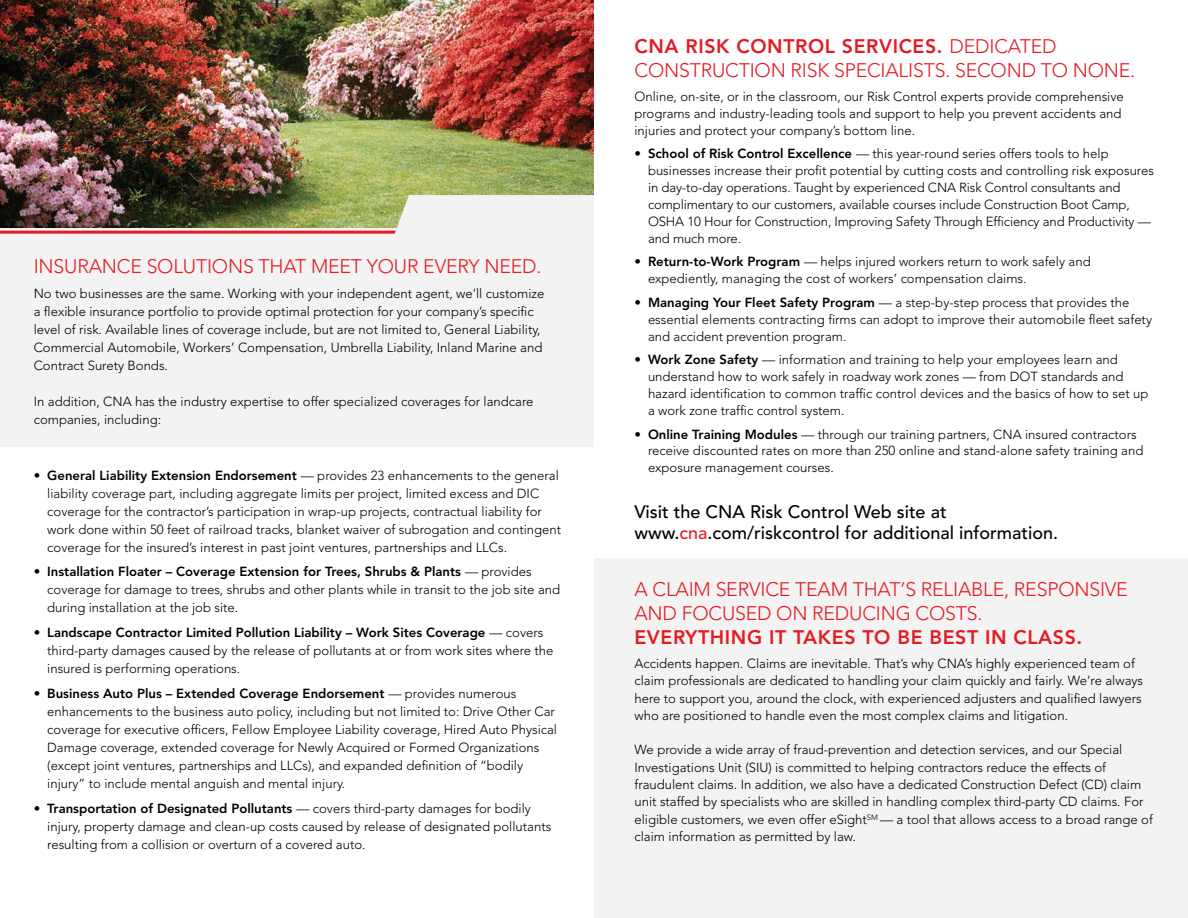
<style>
.page{position:relative;width:1188px;height:918px;background:#fff}
.page>*{position:absolute;margin:0;border:0;box-sizing:border-box;transform-origin:0 0}
.t1{font:300 19.5px "Avenir";letter-spacing:-.01em;color:#e31b23}
.t2{font:800 19.5px "Avenir";letter-spacing:.03em;color:#e31b23}
.t3{font:500 18px/21px "Avenir";color:#000}
.t4{font:300 13.2px/18px "Avenir";color:#000}
.s1{font-weight:800}
.s2{font-weight:300}
.s3{color:#e31b23}
</style>
<div class="page">
<div style="left:0;top:35px;width:594px;height:412px;background:#f3f3f3"></div>
<div style="left:594px;top:558px;width:594px;height:360px;background:#f3f3f3"></div>
<img style="left:0;top:0;width:594px;height:228px">
<hr style="left:0;top:231px;width:580px;height:3px;background:#e31b23">
<svg style="left:394px;top:195px;width:200px;height:39px"></svg>
<h1 class="t1" style="left:34px;top:255px;width:19px">Insurance</h1>
<h1 class="t1" style="left:147px;top:255px;width:13px">solutions</h1>
<h1 class="t1" style="left:259px;top:255px;width:66px">that meet</h1>
<h1 class="t1" style="left:367px;top:255px;width:26px">your</h1>
<h1 class="t1" style="left:423px;top:255px;width:74px">every nee</h1>
<h1 class="t1" style="left:522px;top:255px;width:21px">d.</h1>
<p class="t4" style="left:34px;top:284px;width:512px">No two businesses are the same. Working with your independent agent, we’ll customize a flexible insurance portfolio to provide optimal protection for your company’s specific level of risk. Available lines of coverage include, but are not limited to, General Liability, Commercial Automobile, Workers’ Compensation, Umbrella Liability, Inland Marine and Contract Surety Bonds.</p>
<p class="t4" style="left:34px;top:392px;width:501px">In addition, CNA has the industry expertise to offer specialized coverages for landcare companies, including:</p>
<p class="t4" style="left:47px;top:466px;width:515px;text-indent:-14px"><span class="s1">• General Liability Extension Endorsement</span> — provides 23 enhancements to the general liability coverage part, including aggregate limits per project, limited excess and DIC coverage for the contractor’s participation in wrap-up projects, contractual liability for work done within 50 feet of railroad tracks, blanket waiver of subrogation and contingent coverage for the insured’s interest in past joint ventures, partnerships and LLCs.</p>
<p class="t4" style="left:47px;top:563px;width:514px;text-indent:-14px"><span class="s1">• Installation Floater – Coverage Extension for Trees, Shrubs &amp; Plants</span> — provides coverage for damage to trees, shrubs and other plants while in transit to the job site and during installation at the job site.</p>
<p class="t4" style="left:47px;top:624px;width:508px;text-indent:-14px"><span class="s1">• Landscape Contractor Limited Pollution Liability – Work Sites Coverage</span> — covers third-party damages caused by the release of pollutants at or from work sites where the insured is performing operations.</p>
<p class="t4" style="left:47px;top:684px;width:511px;text-indent:-14px"><span class="s1">• Business Auto Plus – Extended Coverage Endorsement</span> — provides numerous enhancements to the business auto policy, including but not limited to: Drive Other Car coverage for executive officers, Fellow Employee Liability coverage, H ired Auto Physical Damage coverage, extended coverage for Newly Acquired or Formed Organizations (except joint ventures, partnerships and LLCs), and expanded definition of “bodily injury” to include mental anguish and mental injury.</p>
<p class="t4" style="left:47px;top:799px;width:506px;text-indent:-14px"><span class="s1">• Transportation of Designated Pollutants</span> — covers third-party damages for bodily injury, property damage and clean-up costs caused by release of designated pollutants resulting from a collision or overturn of a covered auto.</p>
<h1 class="t2" style="left:634px;top:35px;width:366px">CNA Risk Control Se rvices. <span class="s2">Dedicate</span></h1>
<h1 class="t1" style="left:1042px;top:35px;width:16px">d</h1>
<h1 class="t1" style="left:634px;top:59px;width:14px">construction</h1>
<h1 class="t1" style="left:791px;top:59px;width:55px">ris k specialists</h1>
<h1 class="t1" style="left:945px;top:59px;width:35px">. Secon</h1>
<h1 class="t1" style="left:1022px;top:59px;width:66px">d to none</h1>
<h1 class="t1" style="left:1130px;top:59px;width:7px">.</h1>
<p class="t4" style="left:634px;top:88px;width:491px;line-height:17px">Online, on-site, or in the classroom, our Risk Control experts provide comprehensive programs and industry-leading tools and support to help you prevent accidents and injuries and protect your company’s bottom line.</p>
<p class="t4" style="left:648px;top:145px;width:507px;line-height:17px;text-indent:-14px"><span class="s1">• School of Risk Control Excellence</span> — this year-round series offers tools to help businesses increase their profit potential by cutting costs and controlling risk exposures in day-to-day operations. Taught by experienced CNA Risk Control consultants and complimentary to our customers, available courses include Construction Boot Camp, OSHA 10 H our for Construction, Improving Safety Through Efficiency and Productivity — and much more.</p>
<p class="t4" style="left:648px;top:253px;width:444px;line-height:17px;text-indent:-14px"><span class="s1">• Return-to-Work Program</span> — helps injured workers return to work safely and expediently, managing the cost of workers’ compensation claims.</p>
<p class="t4" style="left:648px;top:294px;width:506px;line-height:17px;text-indent:-14px"><span class="s1">• Managing Your Fleet Safety Program</span> — a step-by-step process that provides the essential elements contracting firms can adopt to improve their automobile fleet safety and accident prevention program.</p>
<p class="t4" style="left:648px;top:351px;width:502px;line-height:17px;text-indent:-14px"><span class="s1">• Work Zone Safety</span> — information and training to help your employees learn and understand how to work safely in roadway work zones — from DOT standards and hazard identification to common traffic control devices and the basics of how to set up a work zone traffic control system.</p>
<p class="t4" style="left:648px;top:426px;width:497px;line-height:17px;text-indent:-14px"><span class="s1">• Online Training Modules</span> — through our training partners, CNA insured contractors receive discounted rates on more than 250 online and stand-alone safety training and exposure management courses.</p>
<h2 class="t3" style="left:634px;top:502px;width:425px">Visit the CNA Risk Control Web site at www.<span class="s3">cna</span>.com/riskcontrol for additional information.</h2>
<h1 class="t1" style="left:634px;top:578px;width:31px">A claim</h1>
<h1 class="t1" style="left:716px;top:578px;width:55px">service</h1>
<h1 class="t1" style="left:795px;top:578px;width:14px">team</h1>
<h1 class="t1" style="left:853px;top:578px;width:80px">that’s reliable</h1>
<h1 class="t1" style="left:1004px;top:578px;width:22px">, responsi</h1>
<h1 class="t1" style="left:1105px;top:578px;width:22px">ve</h1>
<h1 class="t1" style="left:634px;top:602px;width:61px">an d focuse</h1>
<h1 class="t1" style="left:757px;top:602px;width:105px">d on reducing</h1>
<h1 class="t1" style="left:916px;top:602px;width:14px">costs</h1>
<h1 class="t1" style="left:977px;top:602px;width:7px">.</h1>
<h1 class="t2" style="left:634px;top:626px;width:39px">Everyt</h1>
<h1 class="t2" style="left:710px;top:626px;width:133px">hing ittakesto</h1>
<h1 class="t2" style="left:897px;top:626px;width:55px">be best</h1>
<h1 class="t2" style="left:985px;top:626px;width:99px">in class .</h1>
<p class="t4" style="left:634px;top:655px;width:510px;line-height:17.2px">Accidents happen. Claims are inevitable. That’s why CNA’s highly experienced team of claim professionals are dedicated to handling your claim quickly and fairly. We’re always here to support you, around the clock, with experienced adjusters and qualified lawyers who are positioned to handle even the most complex claims and litigation.</p>
<p class="t4" style="left:634px;top:741px;width:520px;line-height:17.4px">We provide a wide array of fraud-prevention and detection services, and our Special Investigations Unit (SIU) is committed to helping contractors reduce the effects of fraudulent claims. In addition, we also have a dedicated Construction Defect (CD) claim unit staffed by specialists who are skilled in handling complex third-party CD claims. For eligible customers, we even offer eSight<sup>SM</sup> — a tool that allows access to a broad range of claim information as permitted by law.</p>
</div>
